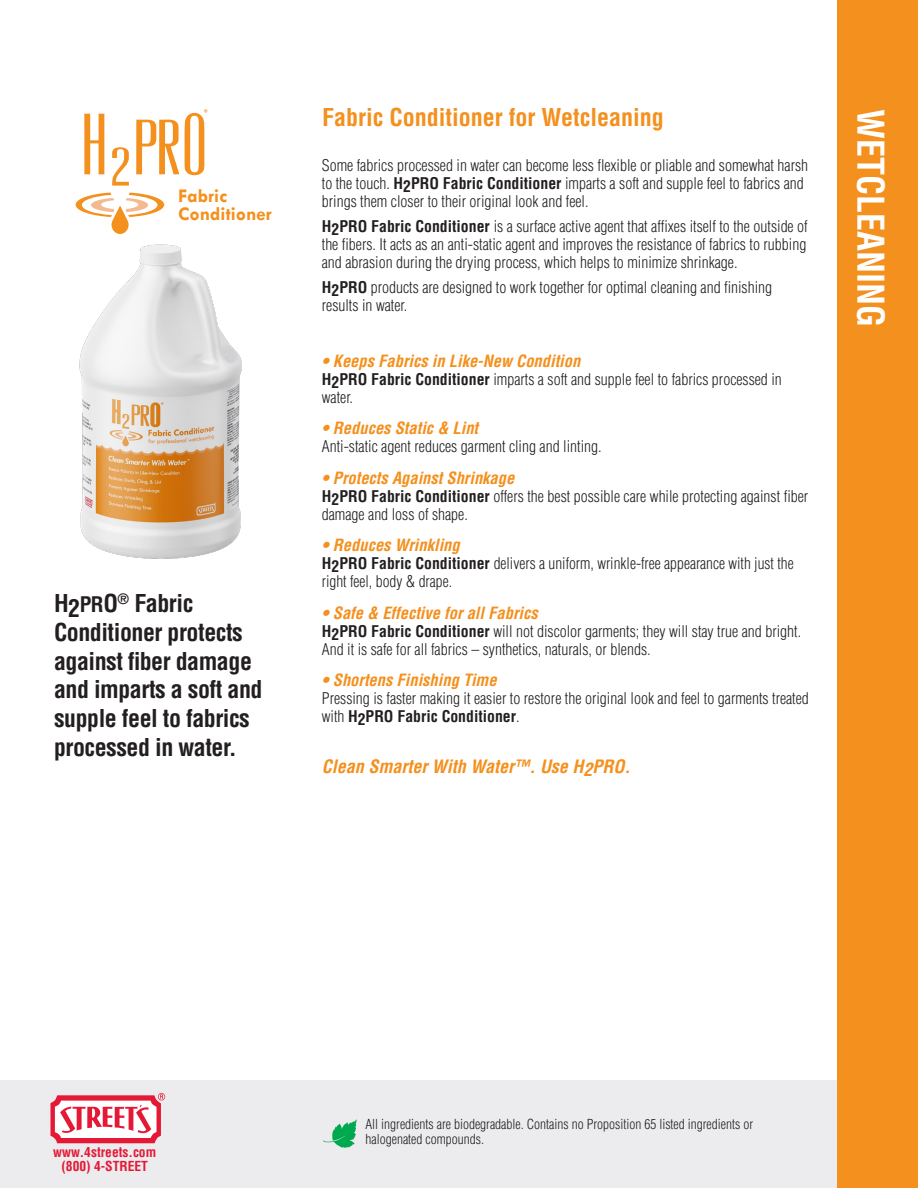
<style>
.page{position:relative;width:918px;height:1188px;background:#fff}
.page>*{position:absolute;margin:0;border:0;box-sizing:border-box;transform-origin:0 0}
.t1{font:700 condensed 36px "Helvetica LT Std";color:#fff}
.SIDEBAR__p1{font:700 condensed 24px/28.8px "Helvetica LT Std";letter-spacing:-.02em;color:#231f20}
.page_1_headline{font:700 condensed 24px "Helvetica LT Std";color:#f4901d}
.subhead{font:700 19.5px/18px "Tw Cen";color:#f4901d}
.t2{font:italic 700 condensed 18px "Helvetica LT Std";color:#f4901d}
.subhead-2{font:italic 700 condensed 16.5px "Helvetica LT Std";color:#f4901d}
.t3{font:300 condensed 15.75px/18px "Helvetica LT Std";color:#231f20}
.t4{font:300 condensed 13.5px/15px "Helvetica LT Std";color:#231f20}
.t5{font:700 condensed 13.5px/13.6px "Helvetica LT Std";color:#e51836;text-align:center}
.s1{font-size:21px}
.s2{font-weight:700}
.s3{font-style:inherit}
</style>
<div class="page">
<div style="left:0;top:1080px;width:918px;height:108px;background:#ececee"></div>
<div style="left:837px;top:0;width:81px;height:1188px;background:#f4901d"></div>
<svg style="left:50px;top:1093px;width:115px;height:50px;background:#f199a6"></svg>
<svg style="left:76px;top:193px;width:88px;height:41px"></svg>
<svg style="left:84px;top:114px;width:20px;height:60px"></svg>
<svg style="left:112px;top:147px;width:17px;height:39px"></svg>
<svg style="left:136px;top:120px;width:43px;height:54px"></svg>
<svg style="left:185px;top:109px;width:22px;height:66px"></svg>
<img style="left:79px;top:244px;width:163px;height:315px">
<svg style="left:323px;top:1119px;width:34px;height:29px"></svg>
<p class="subhead" style="left:178px;top:187px;width:95px">Fabric<br>Conditioner</p>
<p class="SIDEBAR__p1" style="left:54px;top:589px;width:210px">H2<span class="s1">PR</span>O<sup>®</sup> Fabric<br>Conditioner protects against fiber damage and imparts a soft and supple feel to fabrics processed in water.</p>
<p class="page_1_headline" style="left:322px;top:102px;width:343px">Fabric Conditioner for Wetcleaning</p>
<p class="t1" style="left:893px;top:109px;width:220px;rotate:90deg">WETCLEANING</p>
<p class="t3" style="left:322px;top:156px;width:488px">Some fabrics processed in water can become less flexible or pliable and somewhat harsh to the touch. <span class="s2">H2</span><span class="s2">PR</span><span class="s2">O Fabric Conditioner</span> imparts a soft and supple feel to fabrics and brings them closer to their original look and feel.</p>
<p class="t3" style="left:322px;top:217px;width:487px;text-align:justify"><span class="s2">H2</span><span class="s2">PR</span><span class="s2">O Fabric Conditioner</span> is a surface active agent that affixes itself to the outside of the fibers. It acts as an anti-static agent and improves the resistance of fabrics to rubbing and abrasion during the drying process, which helps to minimize shrinkage.</p>
<p class="t3" style="left:322px;top:278px;width:452px"><span class="s2">H2</span><span class="s2">PR</span><span class="s2">O</span> products are designed to work together for optimal cleaning and finishing results in water.</p>
<p class="subhead-2" style="left:322px;top:351px;width:260px">• Keeps Fabrics in Like-New Condition</p>
<p class="t3" style="left:322px;top:370px;width:462px"><span class="s2">H2</span><span class="s2">PR</span><span class="s2">O Fabric Conditioner</span> imparts a soft and supple feel to fabrics processed in water.</p>
<p class="subhead-2" style="left:322px;top:418px;width:158px">• Reduces Static &amp; Lint</p>
<p class="t3" style="left:322px;top:438px;width:281px">Anti-static agent reduces garment cling and linting.</p>
<p class="subhead-2" style="left:322px;top:468px;width:194px">• Protects Against Shrinkage</p>
<p class="t3" style="left:322px;top:487px;width:488px"><span class="s2">H2</span><span class="s2">PR</span><span class="s2">O Fabric Conditioner</span> offers the best possible care while protecting against fiber damage and loss of shape.</p>
<p class="subhead-2" style="left:322px;top:535px;width:139px">• Reduces Wrinkling</p>
<p class="t3" style="left:322px;top:555px;width:473px"><span class="s2">H2</span><span class="s2">PR</span><span class="s2">O Fabric Conditioner</span> delivers a uniform, wrinkle-free appearance with just the right feel, body &amp; drape.</p>
<p class="subhead-2" style="left:322px;top:603px;width:217px">• Safe &amp; Effective for all Fabrics</p>
<p class="t3" style="left:322px;top:622px;width:481px"><span class="s2">H2</span><span class="s2">PR</span><span class="s2">O Fabric Conditioner</span> will not discolor garments; they will stay true and bright.<br>And it is safe for all fabrics – synthetics, naturals, or blends.</p>
<p class="subhead-2" style="left:322px;top:670px;width:176px">• Shortens Finishing Time</p>
<p class="t3" style="left:322px;top:690px;width:489px">Pressing is faster making it easier to restore the original look and feel to garments treated with <span class="s2">H2</span><span class="s2">PR</span><span class="s2">O Fabric Conditioner</span>.</p>
<p class="t2" style="left:322px;top:756px;width:310px">Clean Smarter With Water™. Use H2<span class="s3">PR</span>O.</p>
<p class="t5" style="left:53px;top:1145px;width:104px">www.4streets.com (800) 4-STREET</p>
<p class="t4" style="left:366px;top:1117px;width:389px">All ingredients are biodegradable. Contains no Proposition 65 listed ingredients or halogenated compounds.</p>
</div>
